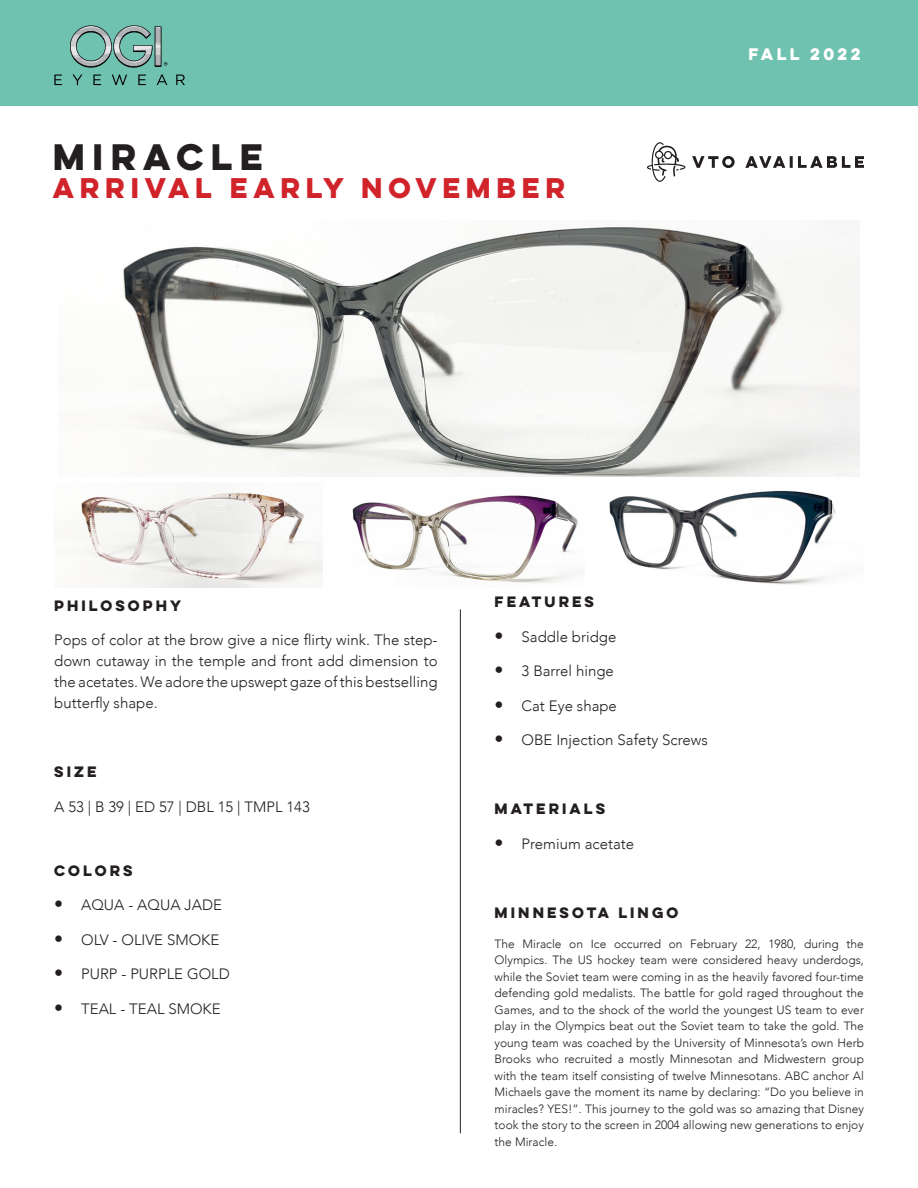
<style>
.page{position:relative;width:918px;height:1188px;background:#fff}
.page>*{position:absolute;margin:0;border:0;box-sizing:border-box;transform-origin:0 0}
.t1{font:700 33px "Lulo Clean One";color:#231f20}
.t2{font:700 25.5px "Lulo Clean One";color:#d1232a}
.t3{font:300 15px/21px "Avenir";color:#231f20;text-align:justify}
.t4{font:700 15px "Lulo Clean One";color:#fff}
.t5{font:700 13.5px "Lulo Clean One";color:#231f20}
.t6{font:300 12px/16.5px "Avenir";color:#231f20;text-align:justify}
.s1{font-weight:400;font-size:18px}
</style>
<div class="page">
<hr style="left:460px;top:609px;width:1px;height:524px;background:#231f20">
<div style="left:0;top:0;width:918px;height:106px;background:#70c2b0"></div>
<svg style="left:112px;top:75px;width:15px;height:10px"></svg>
<svg style="left:176px;top:75px;width:9px;height:10px"></svg>
<svg style="left:93px;top:75px;width:8px;height:10px"></svg>
<svg style="left:138px;top:75px;width:8px;height:10px"></svg>
<svg style="left:54px;top:75px;width:8px;height:10px"></svg>
<svg style="left:157px;top:74px;width:10px;height:11px"></svg>
<svg style="left:73px;top:75px;width:9px;height:10px"></svg>
<svg style="left:70px;top:25px;width:97px;height:43px"></svg>
<svg style="left:647px;top:142px;width:39px;height:40px"></svg>
<svg style="left:692px;top:156px;width:172px;height:12px"></svg>
<img style="left:123px;top:227px;width:737px;height:249px">
<img style="left:81px;top:492px;width:242px;height:96px">
<img style="left:352px;top:495px;width:226px;height:88px">
<img style="left:609px;top:490px;width:227px;height:95px">
<p class="t1" style="left:53px;top:132px;width:219px">MIRACLE</p>
<p class="t2" style="left:53px;top:168px;width:520px">ARRIVAL EARLY NOVEMBER</p>
<p class="t4" style="left:749px;top:42px;width:117px">FALL 2022</p>
<p class="t5" style="left:54px;top:595px;width:132px">PHILOSOPHY</p>
<p class="t3" style="left:54px;top:630px;width:385px">Pops of color at the brow give a nice flirty wink. The step&shy;down cutaway in the temple and front add dimension to the acetates. We adore the upswept gaze of this bestselling butterfly shape.</p>
<p class="t5" style="left:54px;top:761px;width:47px">SIZE</p>
<p class="t3" style="left:54px;top:796px;width:257px">A 53 | B 39 | ED 57 | DBL 15 | TMPL 143</p>
<p class="t5" style="left:495px;top:591px;width:104px">FEATURES</p>
<p class="t3" style="left:495px;top:626px;width:123px"><span class="s1">•</span> Saddle bridge</p>
<p class="t3" style="left:495px;top:660px;width:121px"><span class="s1">•</span> 3 Barrel hinge</p>
<p class="t3" style="left:495px;top:695px;width:124px"><span class="s1">•</span> Cat Eye shape</p>
<p class="t3" style="left:495px;top:729px;width:215px"><span class="s1">•</span> OBE Injection Safety Screws</p>
<p class="t5" style="left:495px;top:798px;width:115px">MATERIALS</p>
<p class="t3" style="left:495px;top:833px;width:141px"><span class="s1">•</span> Premium acetate</p>
<p class="t5" style="left:54px;top:860px;width:83px">COLORS</p>
<p class="t3" style="left:54px;top:895px;width:169px"><span class="s1">•</span> AQUA - AQUA JADE</p>
<p class="t3" style="left:54px;top:929px;width:167px"><span class="s1">•</span> OLV - OLIVE SMOKE</p>
<p class="t3" style="left:54px;top:964px;width:177px"><span class="s1">•</span> PURP - PURPLE GOLD</p>
<p class="t3" style="left:54px;top:998px;width:168px"><span class="s1">•</span> TEAL - TEAL SMOKE</p>
<p class="t5" style="left:495px;top:902px;width:188px">MINNESOTA LINGO</p>
<p class="t6" style="left:495px;top:935px;width:371px">The Miracle on Ice occurred on February 22, 1980, during the Olympics. The US hockey team were considered heavy underdogs, while the Soviet team were coming in as the heavily favored four-time defending gold medalists. The battle for gold raged throughout the Games, and to the shock of the world the youngest US team to ever play in the Olympics beat out the Soviet team to take the gold. The young team was coached by the University of Minnesota’s own Herb Brooks who recruited a mostly Minnesotan and Midwestern group with the team itself consisting of twelve Minnesotans. ABC anchor Al Michaels gave the moment its name by declaring: “Do you believe in miracles? YES!”. This journey to the gold was so amazing that Disney took the story to the screen in 2004 allowing new generations to enjoy the Miracle.</p>
</div>
